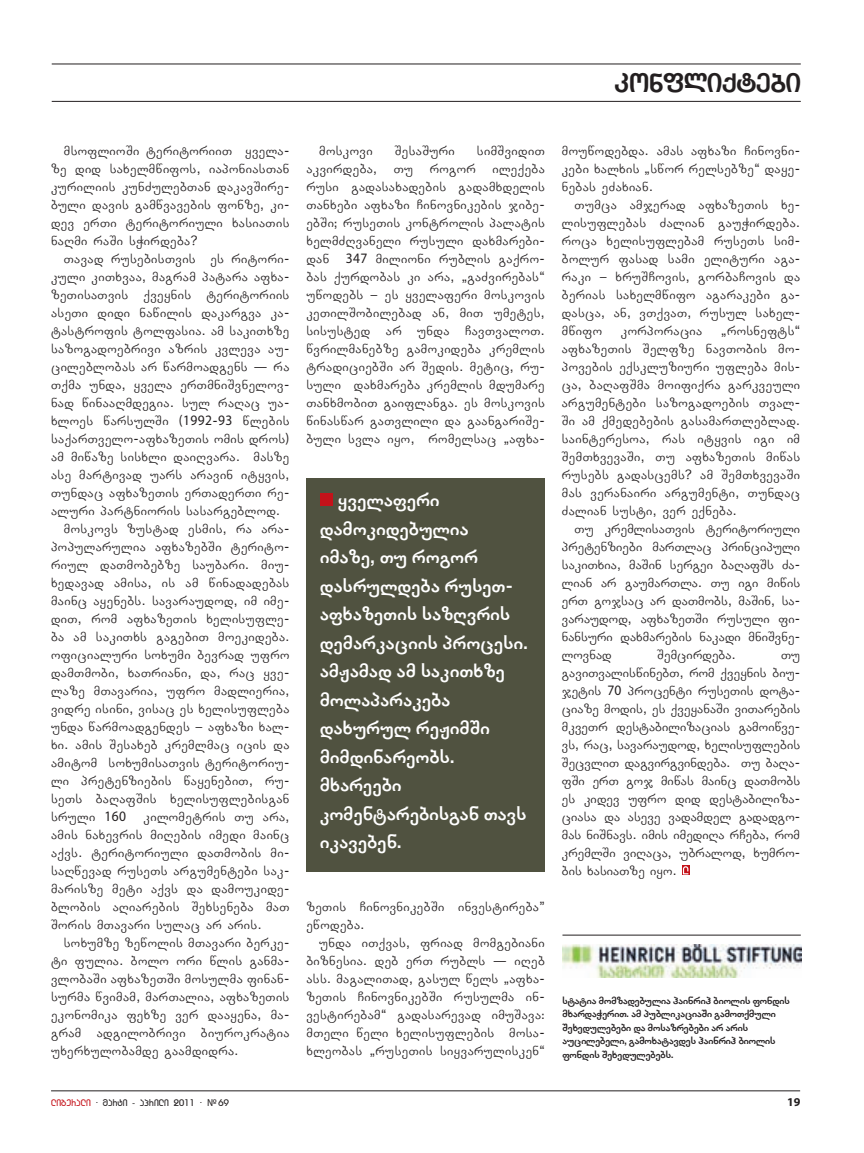
<style>
.page{position:relative;width:864px;height:1153px;background:#fff}
.page>*{position:absolute;margin:0;border:0;box-sizing:border-box;transform-origin:0 0}
.t1{font:700 27px "A Kolkhety M";letter-spacing:-.01em;color:#231f20}
.t2{font:700 19.5px/28.5px "A Kolkhety N";letter-spacing:.02em;color:#fff}
.t3{font:13.5px/18px "A Kolkhety N";letter-spacing:.03em;color:#231f20;text-align:justify}
.t4{font:13.5px "A Kolkhety N";letter-spacing:.01em;color:#231f20}
.t5{font:700 12px "Myriad Pro";color:#231f20}
.t6{font:700 10.5px/13.5px "A Kolkhety N";color:#231f20}
.t7{font:10.5px "Bauhaus Mtavruli Thin A";color:#231f20}
.t8{font:10.5px "Bauhaus Mtavruli Thin A";color:#c4121a}
.s1{font-family:"Myriad Pro"}
</style>
<div class="page">
<hr style="left:52px;top:64px;width:748px;height:1px;background:#231f20">
<hr style="left:52px;top:101px;width:748px;height:1px;background:#231f20">
<img style="left:562px;top:944px;width:238px;height:33px">
<hr style="left:562px;top:934px;width:238px;height:1px;background:#231f20">
<svg style="left:682px;top:865px;width:7px;height:10px"></svg>
<svg style="left:682px;top:866px;width:6px;height:8px"></svg>
<div style="left:306px;top:478px;width:238px;height:394px;background:#505240"></div>
<div style="left:320px;top:493px;width:13px;height:13px;background:#c4121a"></div>
<hr style="left:51px;top:1090px;width:748px;height:1px;background:#231f20">
<h1 class="t1" style="left:614px;top:70px;width:188px">KONFLIQTEBI</h1>
<p class="t3" style="left:51px;top:142px;width:240px;text-indent:13px">MSOFLIOSI TERITORIIT YVELA-ZE DID SAXELMWIFOS, IAPONIASTAN KURILIIS KUNZULEBTAN DAKAVSIRE-BULI DAVIS GAMWVAVEBIS FONZE, KI-DEV ERTI TERITORIULI XASIATIS NARMI RASI SWIRDEBA?</p>
<p class="t3" style="left:64px;top:250px;width:227px">TAVAD RUSEBISTVIS ES RITORI-</p>
<p class="t3" style="left:51px;top:268px;width:240px">KULI KITXVAA, MAGRAM PATARA AFXA-</p>
<p class="t3" style="left:51px;top:286px;width:240px">ZETISATVIS QVEYNIS TERITORIIS</p>
<p class="t3" style="left:51px;top:304px;width:240px">ASETI DIDI NAWILIS DAKARGVA KA-</p>
<p class="t3" style="left:51px;top:322px;width:240px">TASTROFIS TOLFASIA. AM SAKITXZE</p>
<p class="t3" style="left:51px;top:340px;width:240px">SAZOGADOEBRIVI AZRIS KVLEVA AU-</p>
<p class="t3" style="left:51px;top:358px;width:240px">CILEBLOBAS AR WARMOADGENS – RA</p>
<p class="t3" style="left:51px;top:376px;width:240px">TQMA UNDA, YVELA ERTMNISVNELOV-</p>
<p class="t3" style="left:51px;top:394px;width:240px">NAD WINAARMDEGIA. SUL RARAC UA-</p>
<p class="t3" style="left:51px;top:412px;width:240px">XLOES WARSULSI (1992-93 WLEBIS</p>
<p class="t3" style="left:51px;top:430px;width:240px">SAQARTVELO-AFXAZETIS OMIS DROS)</p>
<p class="t3" style="left:51px;top:448px;width:240px">AM MIWAZE SISXLI DAIRVARA. MASZE</p>
<p class="t3" style="left:51px;top:466px;width:240px">ASE MARTIVAD UARS ARAVIN ITYVIS,</p>
<p class="t3" style="left:51px;top:484px;width:240px">TUNDAC AFXAZETIS ERTADERTI RE-</p>
<p class="t3" style="left:51px;top:502px;width:230px">ALURI PARTNIORIS SASARGEBLOD.</p>
<p class="t3" style="left:64px;top:520px;width:227px">MOSKOVS ZUSTAD ESMIS, RA ARA-</p>
<p class="t3" style="left:51px;top:538px;width:240px">POPULARULIA AFXAZEBSI TERITO-</p>
<p class="t3" style="left:51px;top:556px;width:240px">RIUL DATMOBEBZE SAUBARI. MIU-</p>
<p class="t3" style="left:51px;top:574px;width:240px">XEDAVAD AMISA, IS AM WINADADEBAS</p>
<p class="t3" style="left:51px;top:592px;width:240px">MAINC AYENEBS. SAVARAUDOD, IM IME-</p>
<p class="t3" style="left:51px;top:610px;width:240px">DIT, ROM AFXAZETIS XELISUFLE-</p>
<p class="t3" style="left:51px;top:628px;width:240px">BA AM SAKITXS GAGEBIT MOEKIDEBA.</p>
<p class="t3" style="left:51px;top:646px;width:240px">OFICIALURI SOXUMI BEVRAD UFRO</p>
<p class="t3" style="left:51px;top:664px;width:240px">DAMTMOBI, XATRIANI, DA, RAC YVE-</p>
<p class="t3" style="left:51px;top:682px;width:240px">LAZE MTAVARIA, UFRO MADLIERIA,</p>
<p class="t3" style="left:51px;top:700px;width:240px">VIDRE ISINI, VISAC ES XELISUFLEBA</p>
<p class="t3" style="left:51px;top:718px;width:240px">UNDA WARMOADGENDES _ AFXAZI XAL-</p>
<p class="t3" style="left:51px;top:736px;width:240px">XI. AMIS SESAXEB KREMLMAC ICIS DA</p>
<p class="t3" style="left:51px;top:754px;width:240px">AMITOM SOXUMISATVIS TERITORIU-</p>
<p class="t3" style="left:51px;top:772px;width:240px">LI PRETENZIEBIS WAYENEBIT, RU-</p>
<p class="t3" style="left:51px;top:790px;width:240px">SETS BARAFSIS XELISUFLEBISGAN</p>
<p class="t3" style="left:51px;top:808px;width:76px">SRULI 160</p>
<p class="t3" style="left:51px;top:808px;width:240px;text-indent:92px">KILOMETRIS TU ARA, AMIS NAXEVRIS MIREBIS IMEDI MAINC AQVS. TERITORIULI DATMOBIS MI-SARWEVAD RUSETS ARGUMENTEBI SAK-MARISZE METI AQVS DA DAMOUKIDE-BLOBIS ARIAREBIS SEXSENEBA MAT SORIS MTAVARI SULAC AR ARIS.</p>
<p class="t3" style="left:51px;top:934px;width:240px;text-indent:13px">SOXUMZE ZEWOLIS MTAVARI BERKE-TI FULIA. BOLO ORI WLIS GANMA-VLOBASI AFXAZETSI MOSULMA FINAN-SURMA WVIMAM, MARTALIA, AFXAZETIS EKONOMIKA FEXZE VER DAAYENA, MA-GRAM ADGILOBRIVI BIUROKRATIA UXERXULOBAMDE GAAMDIDRA.</p>
<p class="t3" style="left:306px;top:142px;width:240px;text-indent:170px">SIMSVIDIT AKVIRDEBA, TU ROGOR ILEQEBA RUSI GADASAXADEBIS GADAMXDELIS TANXEBI AFXAZI CINOVNIKEBIS JIBE-EBSI; RUSETIS KONTROLIS PALATIS XELMZRVANELI RUSULI DAXMAREBI-DAN 347 MILIONI RUBLIS GAQRO-BAS QURDOBAS KI ARA, `GAZVIREBAS~ UWODEBS _ ES YVELAFERI MOSKOVIS KETILSOBILEBAD AN, MIT UMETES, SISUSTED AR UNDA CAVTVALOT.<br>WVRILMANEBZE GAMOKIDEBA KREMLIS TRADICIEBSI AR SEDIS. METIC, RU-SULI DAXMAREBA KREMLIS MDUMARE TANXMOBIT GAIFLANGA. ES MOSKOVIS WINASWAR GATVLILI DA GAANGARISE-BULI SVLA IYO, ROMELSAC `AFXA-</p>
<p class="t3" style="left:319px;top:142px;width:55px">MOSKOVI</p>
<p class="t3" style="left:394px;top:142px;width:62px">SESASURI</p>
<h2 class="t2" style="left:320px;top:487px;width:209px;text-indent:18px">YVELAFERI<br>DAMOKIDEBULIA<br>IMAZE, TU ROGOR<br>DASRULDEBA RUSET-<br>AFXAZETIS SAZRVRIS<br>DEMARKACIIS PROCESI.<br>AMJAMAD AM SAKITXZE<br>MOLAPARAKEBA<br>DAXURUL REJIMSI<br>MIMDINAREOBS.<br>MXAREEBI<br>KOMENTAREBISGAN TAVS<br>IKAVEBEN.</h2>
<p class="t3" style="left:306px;top:898px;width:240px">ZETIS CINOVNIKEBSI INVESTIREBA”<br>EWODEBA.</p>
<p class="t3" style="left:306px;top:934px;width:240px;text-indent:13px">UNDA ITQVAS, FRIAD MOMGEBIANI BIZNESIA. DEB ERT RUBLS – IREB ASS. MAGALITAD, GASUL WELS `AFXA-ZETIS CINOVNIKEBSI RUSULMA IN-VESTIREBAM~ GADASAREVAD IMUSAVA:<br>MTELI WELI XELISUFLEBIS MOSA-XLEOBAS `RUSETIS SIYVARULISKEN~</p>
<p class="t3" style="left:561px;top:142px;width:240px">MOUWODEBDA. AMAS AFXAZI CINOVNI-KEBI XALXIS `SWOR RELSEBZE~ DAYE-NEBAS EZAXIAN.</p>
<p class="t3" style="left:561px;top:196px;width:240px;text-indent:13px">TUMCA AMJERAD AFXAZETIS XE-LISUFLEBAS ZALIAN GAUWIRDEBA.<br>ROCA XELISUFLEBAM RUSETS SIM-BOLUR FASAD SAMI ELITURI AGA-RAKI _ XRUSCOVIS, GORBACOVIS DA BERIAS SAXELMWIFO AGARAKEBI GA-DASCA, AN, VTQVAT, RUSUL SAXEL-MWIFO</p>
<p class="t3" style="left:561px;top:322px;width:240px;text-indent:159px">`ROSNEFTS~ AFXAZETIS SELFZE NAVTOBIS MO-POVEBIS EQSKLUZIURI UFLEBA MIS-CA, BARAFSMA MOIFIQRA GARKVEULI ARGUMENTEBI SAZOGADOEBIS TVAL-SI AM QMEDEBEBIS GASAMARTLEBLAD.<br>SAINTERESOA, RAS ITYVIS IGI IM SEMTXVEVASI, TU AFXAZETIS MIWAS RUSEBS GADASCEMS? AM SEMTXVEVASI MAS VERANAIRI ARGUMENTI, TUNDAC ZALIAN SUSTI, VER EQNEBA.</p>
<p class="t3" style="left:561px;top:520px;width:240px;text-indent:13px">TU KREMLISATVIS TERITORIULI PRETENZIEBI MARTLAC PRINCIPULI SAKITXIA, MASIN SERGEI BARAFSS ZA-LIAN AR GAUMARTLA. TU IGI MIWIS ERT GOJSAC AR DATMOBS, MASIN, SA-VARAUDOD, AFXAZETSI RUSULI FI-NANSURI DAXMAREBIS NAKADI MNISVNE-LOVNAD</p>
<p class="t3" style="left:620px;top:322px;width:83px">KORPORACIA</p>
<p class="t4" style="left:657px;top:648px;width:80px">SEMCIRDEBA.</p>
<p class="t3" style="left:561px;top:646px;width:240px;text-indent:219px">TU GAVITVALISWINEBT, ROM QVEYNIS BIU-JETIS 70 PROCENTI RUSETIS DOTA-CIAZE MODIS, ES QVEYANASI VITAREBIS MKVETR DESTABILIZACIAS GAMOIWVE-VS, RAC, SAVARAUDOD, XELISUFLEBIS SECVLIT DAGVIRGVINDEBA. TU BARA-FSI ERT GOJ MIWAS MAINC DATMOBS ES KIDEV UFRO DID DESTABILIZA-CIASA DA ASEVE VADAMDEL GADADGO-MAS NISNAVS. IMIS IMEDIRA RCEBA, ROM KREMLSI VIRACA, UBRALOD, XUMRO-BIS XASIATZE IYO.</p>
<p class="t6" style="left:562px;top:993px;width:229px">STATIA MOMZADEBULIA HAINRIH BIOLIS FONDIS MXARDAWERIT. AM PUBLIKACIASI GAMOTQMULI SEXEDULEBEBI DA MOSAZREBEBI AR ARIS AUCILEBELI, GAMOXATAVDES HAINRIH BIOLIS FONDIS SEXEDULEBEBS.</p>
<p class="t8" style="left:51px;top:1097px;width:41px">LIBERALI</p>
<p class="t5" style="left:786px;top:1094px;width:15px">19</p>
<p class="t7" style="left:96px;top:1097px;width:135px">. MARTI - APRILI 2011 . <span class="s1">№</span> 69</p>
</div>
